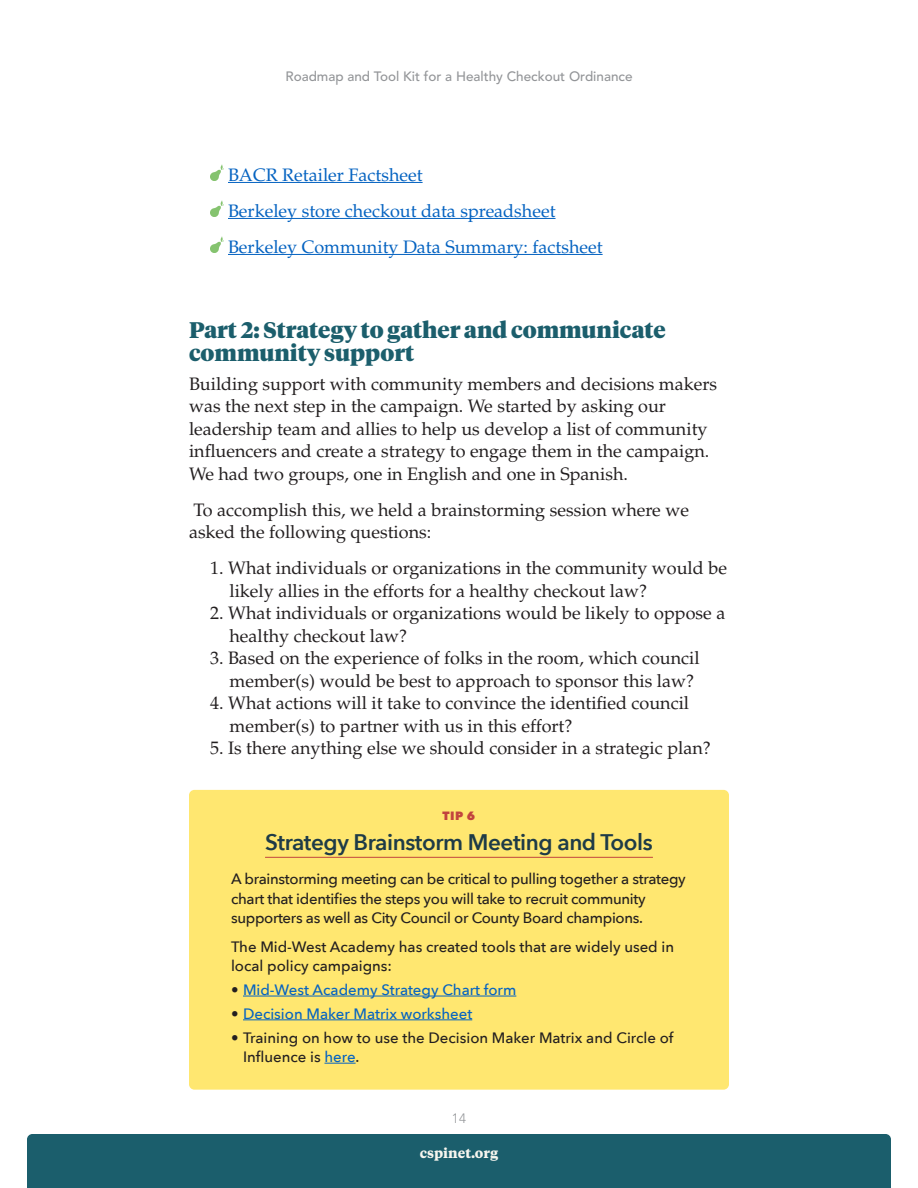
<style>
.page{position:relative;width:918px;height:1188px;background:#fff}
.page>*{position:absolute;margin:0;border:0;box-sizing:border-box;transform-origin:0 0}
.Subheads{font:900 22.5px/22.5px "Tiempos Headline";color:#1b5e6c}
.Subheads-2{font:600 22.5px "Avenir Next";letter-spacing:-.02em;color:#1e3b47}
.Main_Text{font:18px/22.5px "Palatino LT Std";color:#231f20}
.Main_Text-2{font:18px "Palatino LT Std";color:#0563c1}
.Main_Text-3{font:500 15px/19.5px "Avenir Next";letter-spacing:-.02em;color:#231f20}
.Main_Text-4{font:500 15px/19.5px "Avenir Next";color:#231f20}
.Main_Text-5{font:500 15px "Avenir Next";color:#0563c1}
.t1{font:500 13.5px "Avenir LT Std";color:#939598}
.t2{font:700 13.5px "Tiempos Text";color:#f7f6ef}
.t3{font:300 13.5px "Avenir LT Std";color:#939598}
.Figures___Tables{font:800 12px "Avenir Next";color:#c2443e}
.s1{color:#231f20}
.s2{color:#0563c1}
</style>
<div class="page">
<div style="left:27px;top:1134px;width:864px;height:54px;background:#1b5e6c"></div>
<hr style="left:228px;top:182px;width:195px;height:1px;background:#0563c1">
<hr style="left:228px;top:218px;width:328px;height:1px;background:#0563c1">
<hr style="left:228px;top:254px;width:375px;height:1px;background:#0563c1">
<img style="left:210px;top:164px;width:13px;height:17px">
<img style="left:210px;top:200px;width:13px;height:17px">
<img style="left:210px;top:236px;width:13px;height:17px">
<div style="left:189px;top:790px;width:540px;height:300px;background:#ffe770;border-radius:5px"></div>
<hr style="left:265px;top:857px;width:388px;height:1px;background:#c2443e">
<hr style="left:243px;top:996px;width:273px;height:1px;background:#0563c1">
<hr style="left:243px;top:1019px;width:229px;height:1px;background:#0563c1">
<hr style="left:325px;top:1063px;width:31px;height:1px;background:#0563c1">
<p class="t1" style="left:285px;top:68px;width:349px">Roadmap and Tool Kit for a Healthy Checkout Ordinance</p>
<p class="Main_Text-2" style="left:228px;top:164px;width:196px">BACR Retailer Factsheet</p>
<p class="Main_Text-2" style="left:228px;top:200px;width:329px">Berkeley store checkout data spreadsheet</p>
<p class="Main_Text-2" style="left:228px;top:236px;width:376px">Berkeley Community Data Summary: factsheet</p>
<p class="Subheads" style="left:189px;top:318px;width:478px">Part 2: Strategy to gather and communicate community support</p>
<p class="Main_Text" style="left:189px;top:373px;width:530px">Building support with community members and decisions makers was the next step in the campaign. We started by asking our leadership team and allies to help us develop a list of community influencers and create a strategy to engage them in the campaign.<br>We had two groups, one in English and one in Spanish.</p>
<p class="Main_Text" style="left:189px;top:499px;width:502px">To accomplish this, we held a brainstorming session where we asked the following questions:</p>
<p class="Main_Text" style="left:230px;top:557px;width:499px;text-indent:-20px">1. What individuals or organizations in the community would be likely allies in the efforts for a healthy checkout law?</p>
<p class="Main_Text" style="left:230px;top:602px;width:497px;text-indent:-20px">2. What individuals or organizations would be likely to oppose a healthy checkout law?</p>
<p class="Main_Text" style="left:230px;top:647px;width:472px;text-indent:-20px">3. Based on the experience of folks in the room, which council member(s) would be best to approach to sponsor this law?</p>
<p class="Main_Text" style="left:230px;top:692px;width:461px;text-indent:-20px">4. What actions will it take to convince the identified council member(s) to partner with us in this effort?</p>
<p class="Main_Text" style="left:210px;top:737px;width:502px">5. Is there anything else we should consider in a strategic plan?</p>
<p class="Figures___Tables" style="left:443px;top:809px;width:34px">TIP 6</p>
<p class="Subheads-2" style="left:265px;top:823px;width:389px">Strategy Brainstorm Meeting and Tools</p>
<p class="Main_Text-3" style="left:231px;top:869px;width:456px">A brainstorming meeting can be critical to pulling together a strategy chart that identifies the steps you will take to recruit community supporters as well as City Council or County Board champions.</p>
<p class="Main_Text-4" style="left:231px;top:936px;width:445px">The Mid-West Academy has created tools that are widely used in local policy campaigns:</p>
<p class="Main_Text-5" style="left:231px;top:977px;width:287px"><span class="s1">•</span> Mid-West Academy Strategy Chart form</p>
<p class="Main_Text-5" style="left:231px;top:1001px;width:243px"><span class="s1">•</span> Decision Maker Matrix worksheet</p>
<p class="Main_Text-4" style="left:243px;top:1027px;width:432px;text-indent:-12px">• Training on how to use the Decision Maker Matrix and Circle of<br>Influence is <span class="s2">here</span>.</p>
<p class="t3" style="left:452px;top:1111px;width:16px">14</p>
<p class="t2" style="left:420px;top:1143px;width:80px">cspinet.org</p>
</div>
